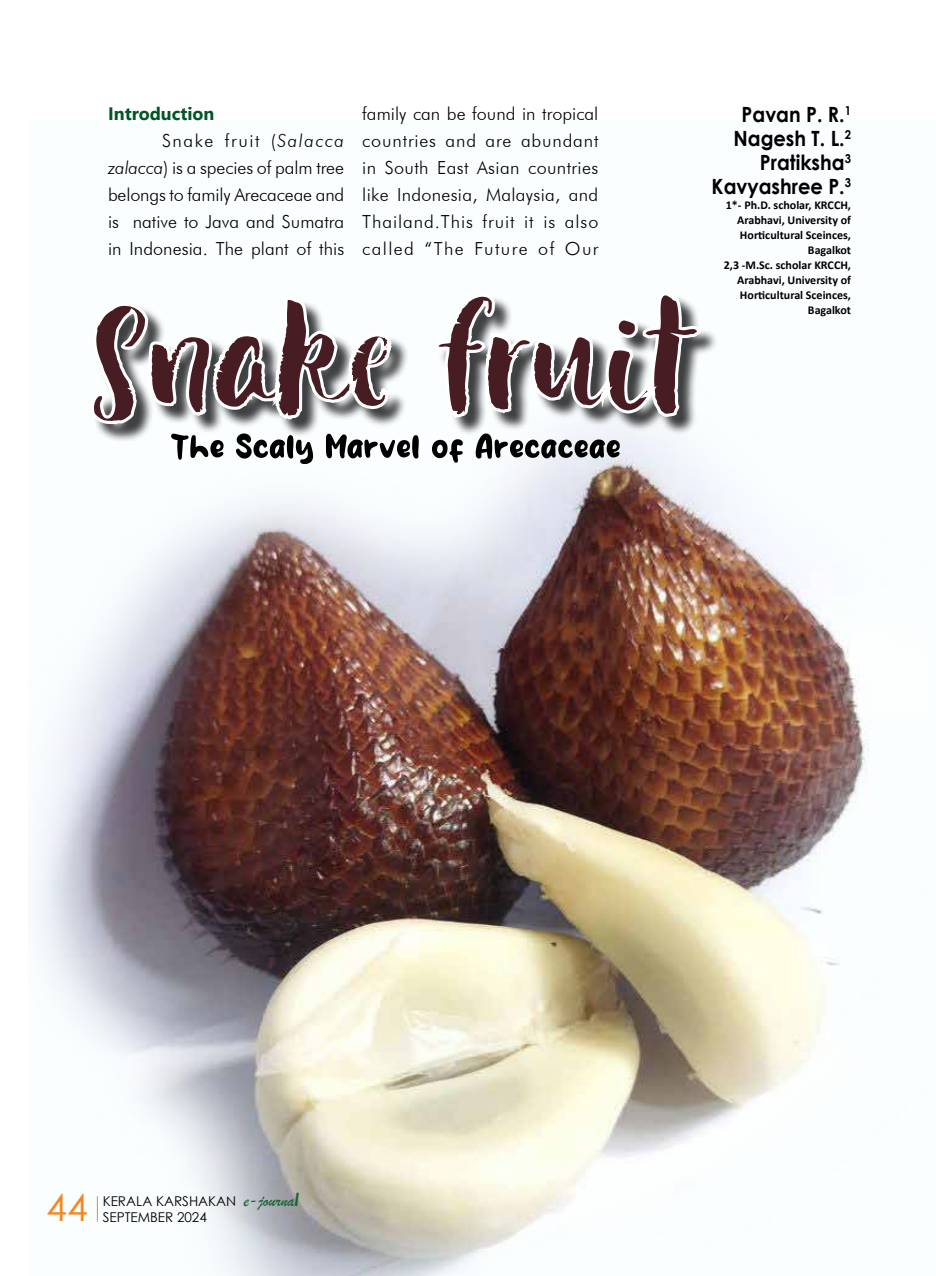
<style>
.page{position:relative;width:936px;height:1276px;background:#fff}
.page>*{position:absolute;margin:0;border:0;box-sizing:border-box;transform-origin:0 0}
.t1{font:37.5px "Century Gothic";color:#f6861f}
.t2{font:700 21px/24px "Century Gothic";color:#000;text-align:right;scale:.93 1}
.t3{font:300 18px/27px "Futura BT";letter-spacing:.01em;color:#000;text-align:justify}
.t4{font:700 18px "Segoe UI";color:#005624}
.t5{font:13.5px/16.2px "Century Gothic";color:#000}
.t6{font:700 12px/15px "Calibri";color:#000;text-align:right}
.s1{font-style:italic}
.s2{font-family:"Brush Script";font-size:18px;color:#1a6537}
.s3{font-weight:700;font-style:italic;font-size:18px;color:#1a6537}
</style>
<div class="page">
<img style="left:35px;top:442px;width:834px;height:834px">
<div style="left:94px;top:295px;width:624px;height:147px;background:#000;opacity:.75"></div>
<svg style="left:94px;top:295px;width:608px;height:131px"></svg>
<svg style="left:171px;top:433px;width:448px;height:31px"></svg>
<svg style="left:97px;top:1196px;width:1px;height:26px"></svg>
<p class="t4" style="left:108px;top:99px;width:108px">Introduction</p>
<p class="t3" style="left:108px;top:127px;width:238px;text-indent:54px">Snake fruit (<span class="s1">Salacca zalacca</span>) is a species of palm tree belongs to family Arecaceae and is native to Java and Sumatra in Indonesia. The plant of this</p>
<p class="t3" style="left:362px;top:100px;width:238px">family can be found in tropical countries and are abundant in South East Asian countries like Indonesia, Malaysia, and Thailand.This fruit it is also called “The Future of Our</p>
<p class="t2" style="left:711px;top:101px;width:151px">Pavan P. R.<sup>1<br></sup>Nagesh T. L.<sup>2<br></sup>Pratiksha<sup>3<br></sup>Kavyashree P.<sup>3</sup></p>
<p class="t6" style="left:723px;top:197px;width:129px">1*- Ph.D. scholar, KRCCH,<br>Arabhavi, University of<br>Horticultural Sceinces,<br>Bagalkot<br>2,3 -M.Sc. scholar KRCCH,<br>Arabhavi, University of<br>Horticultural Sceinces,<br>Bagalkot</p>
<h1 class="t1" style="left:46px;top:1181px;width:43px">44</h1>
<p class="t5" style="left:103px;top:1192px;width:198px">KERALA KARSHAKAN <span class="s2">e-journa</span><span class="s3">l<br></span>SEPTEMBER 2024</p>
</div>
